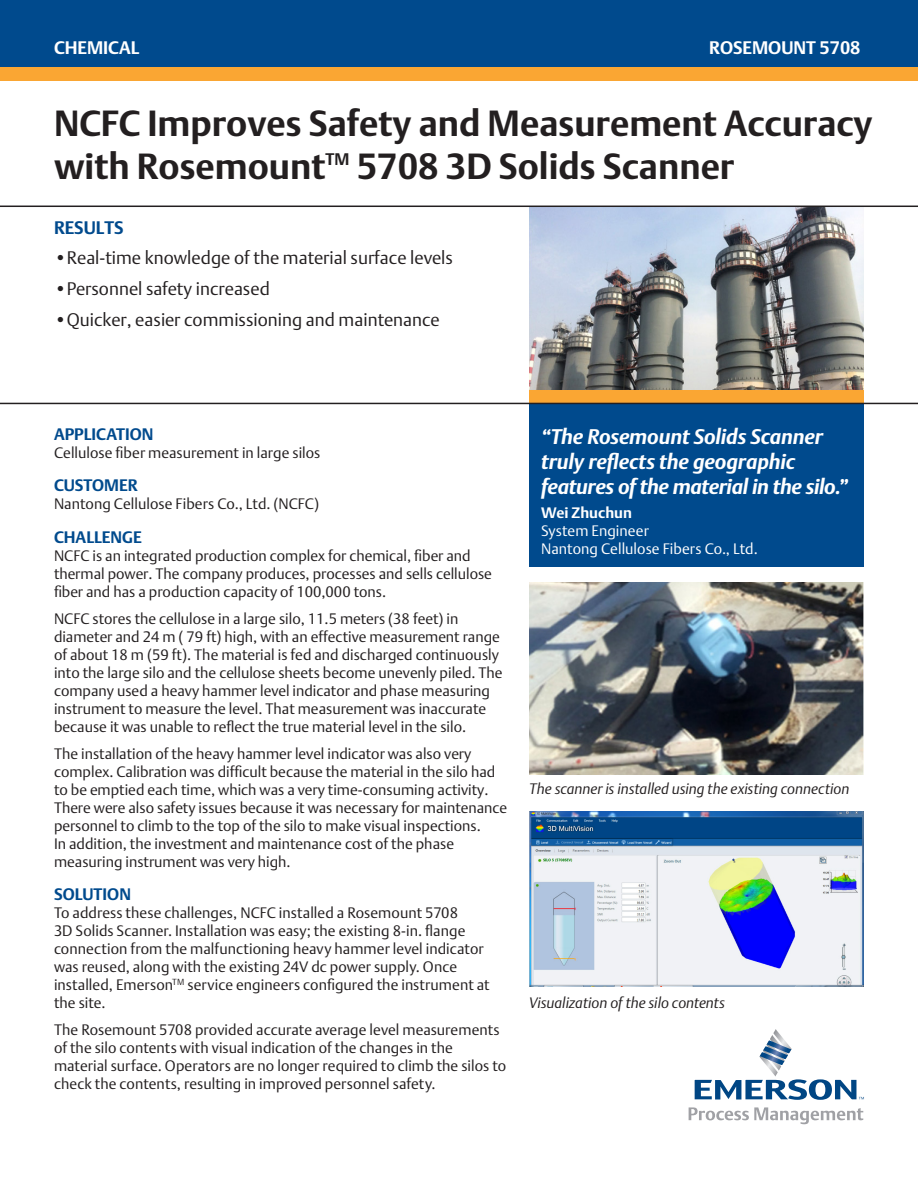
<style>
.page{position:relative;width:918px;height:1188px;background:#fff}
.page>*{position:absolute;margin:0;border:0;box-sizing:border-box;transform-origin:0 0}
.t1{font:700 36px/43.2px "DTL Argo T";color:#231f20}
.t2{font:italic 700 21px/25.2px "DTL Argo T";letter-spacing:-.01em;color:#fff}
.t3{font:18px "DTL Argo T Light";color:#231f20}
.t4{font:700 18px "DTL Argo T";color:#fff}
.t5{font:700 18px "DTL Argo T";color:#004a8d}
.t6{font:700 16.5px "DTL Argo T";color:#004a8d}
.t7{font:15px/18px "DTL Argo T Light";color:#231f20}
.t8{font:italic 15px "DTL Argo T Light";color:#231f20}
.t9{font:15px "DTL Argo T Light";color:#fff}
.t10{font:700 15px "DTL Argo T";letter-spacing:.005em;color:#fff}
</style>
<div class="page">
<svg style="left:695px;top:1029px;width:169px;height:71px"></svg>
<svg style="left:689px;top:1107px;width:174px;height:17px"></svg>
<img style="left:529px;top:207px;width:335px;height:183px">
<div style="left:529px;top:390px;width:335px;height:14px;background:#faa633"></div>
<div style="left:529px;top:404px;width:335px;height:163px;background:#004a8d"></div>
<div style="left:0;top:0;width:918px;height:68px;background:#004a8d"></div>
<div style="left:0;top:68px;width:918px;height:13px;background:#faa633"></div>
<hr style="left:0;top:206px;width:918px;height:1px;background:#231f20">
<hr style="left:0;top:403px;width:918px;height:1px;background:#231f20">
<img style="left:529px;top:582px;width:335px;height:193px">
<img style="left:530px;top:812px;width:334px;height:174px">
<p class="t4" style="left:54px;top:37px;width:87px">CHEMICAL</p>
<p class="t4" style="left:709px;top:37px;width:153px">ROSEMOUNT 5708</p>
<p class="t1" style="left:54px;top:101px;width:820px">NCFC Improves Safety and Measurement Accuracy with Rosemount<sup>TM</sup> 5708 3D Solids Scanner</p>
<p class="t5" style="left:54px;top:217px;width:71px">RESULTS</p>
<p class="t3" style="left:54px;top:247px;width:401px">•Real-time knowledge of the material surface levels</p>
<p class="t3" style="left:54px;top:278px;width:217px">•Personnel safety increased</p>
<p class="t3" style="left:54px;top:308px;width:387px">•Quicker, easier commissioning and maintenance</p>
<p class="t6" style="left:54px;top:425px;width:101px">APPLICATION</p>
<p class="t7" style="left:54px;top:444px;width:268px">Cellulose fiber measurement in large silos</p>
<p class="t6" style="left:54px;top:476px;width:85px">CUSTOMER</p>
<p class="t7" style="left:54px;top:495px;width:267px">Nantong Cellulose Fibers Co., Ltd. (NCFC)</p>
<p class="t6" style="left:54px;top:527px;width:89px">CHALLENGE</p>
<p class="t7" style="left:54px;top:546px;width:440px">NCFC is an integrated production complex for chemical, fiber and thermal power. The company produces, processes and sells cellulose fiber and has a production capacity of 100,000 tons.</p>
<p class="t7" style="left:54px;top:609px;width:450px">NCFC stores the cellulose in a large silo, 11.5 meters (38 feet) in diameter and 24 m ( 79 ft) high, with an effective measurement range of about 18 m (59 ft). The material is fed and discharged continuously into the large silo and the cellulose sheets become unevenly piled. The company used a heavy hammer level indicator and phase measuring instrument to measure the level. That measurement was inaccurate because it was unable to reflect the true material level in the silo.</p>
<p class="t7" style="left:54px;top:744px;width:455px">The installation of the heavy hammer level indicator was also very complex. Calibration was difficult because the material in the silo had to be emptied each time, which was a very time-consuming activity.<br>There were also safety issues because it was necessary for maintenance personnel to climb to the top of the silo to make visual inspections.<br>In addition, the investment and maintenance cost of the phase measuring instrument was very high.</p>
<p class="t6" style="left:54px;top:884px;width:79px">SOLUTION</p>
<p class="t7" style="left:54px;top:904px;width:437px">To address these challenges, NCFC installed a Rosemount 5708<br>3D Solids Scanner. Installation was easy; the existing 8-in. flange connection from the malfunctioning heavy hammer level indicator was reused, along with the existing 24V dc power supply. Once installed, Emerson<sup>TM</sup> service engineers configured the instrument at the site.</p>
<p class="t7" style="left:54px;top:1021px;width:454px">The Rosemount 5708 provided accurate average level measurements of the silo contents with visual indication of the changes in the material surface. Operators are no longer required to climb the silos to check the contents, resulting in improved personnel safety.</p>
<p class="t2" style="left:541px;top:423px;width:309px">“The Rosemount Solids Scanner truly reflects the geographic features of the material in the silo.”</p>
<p class="t10" style="left:541px;top:504px;width:92px">Wei Zhuchun</p>
<p class="t9" style="left:541px;top:522px;width:109px">System Engineer</p>
<p class="t9" style="left:541px;top:540px;width:218px">Nantong Cellulose Fibers Co., Ltd.</p>
<p class="t8" style="left:529px;top:779px;width:322px">The scanner is installed using the existing connection</p>
<p class="t8" style="left:529px;top:994px;width:197px">Visualization of the silo contents</p>
</div>
